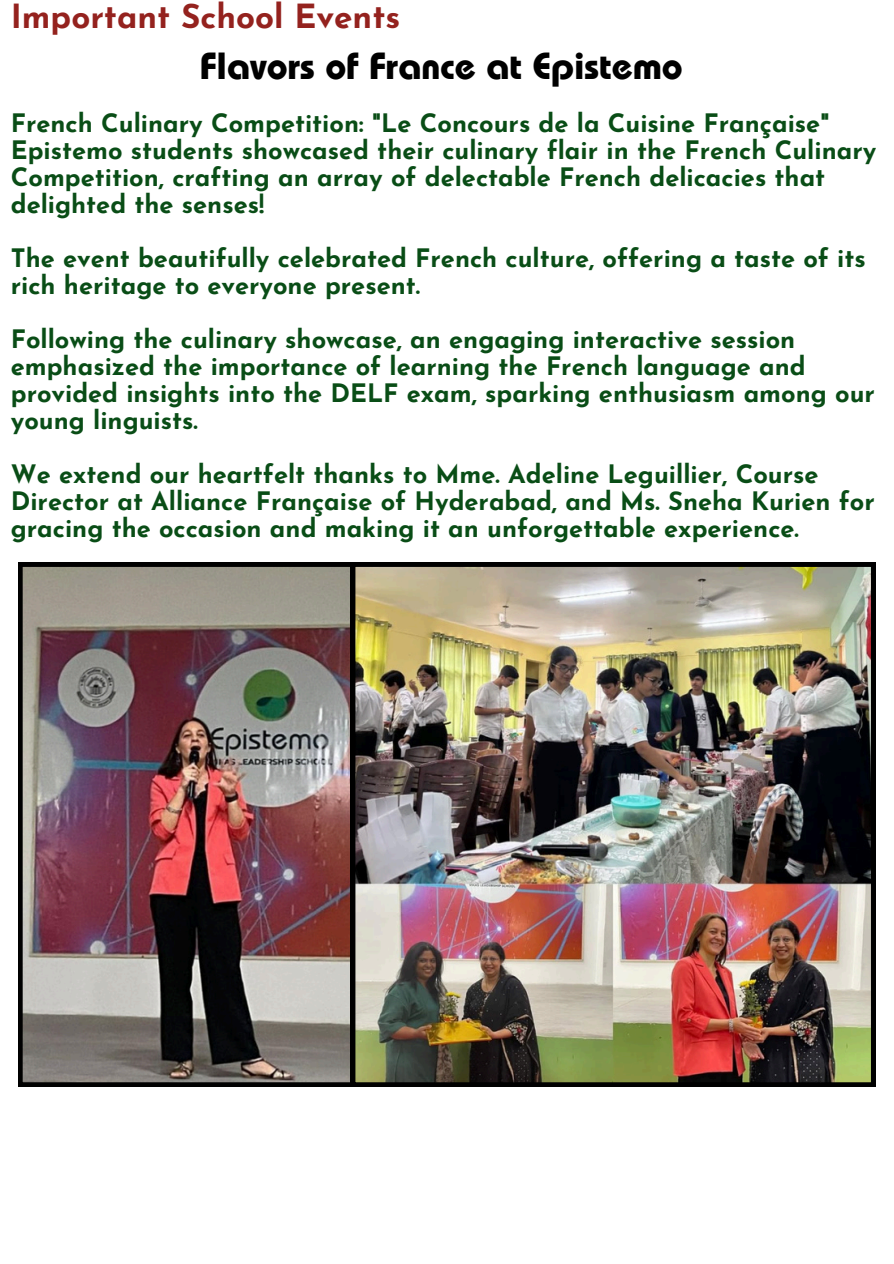
<style>
.page{position:relative;width:894px;height:1264px;background:#fff}
.page>*{position:absolute;margin:0;border:0;box-sizing:border-box;transform-origin:0 0}
.t1{font:700 37.65px "Bauhaus Pro";color:#000}
.t2{font:700 33.15px "Josefin Sans";color:#94221e}
.t3{font:700 25.35px/27px "Josefin Sans";color:#094d16}
</style>
<div class="page">
<img style="left:18px;top:562px;width:333px;height:524px">
<img style="left:351px;top:562px;width:524px;height:524px">
<p class="t2" style="left:11px;top:3px;width:391px">Important School Events</p>
<p class="t1" style="left:200px;top:53px;width:484px">Flavors of France at Epistemo</p>
<h2 class="t3" style="left:11px;top:112px;width:820px">French Culinary Competition: "Le Concours de la Cuisine Française"</h2>
<h1 class="t3" style="left:11px;top:139px;width:866px">Epistemo students showcased their culinary flair in the French Culinary<br>Competition, crafting an array of delectable French delicacies that delighted the senses!</h1>
<p class="t3" style="left:11px;top:247px;width:856px">The event beautifully celebrated French culture, offering a taste of its rich heritage to everyone present.</p>
<p class="t3" style="left:11px;top:328px;width:865px">Following the culinary showcase, an engaging interactive session emphasized the importance of learning the French language and provided insights into the DELF exam, sparking enthusiasm among our young linguists.</p>
<p class="t3" style="left:11px;top:463px;width:865px">We extend our heartfelt thanks to Mme. Adeline Leguillier, Course<br>Director at Alliance Française of Hyderabad, and Ms. Sneha Kurien for gracing the occasion and making it an unforgettable experience.</p>
</div>
